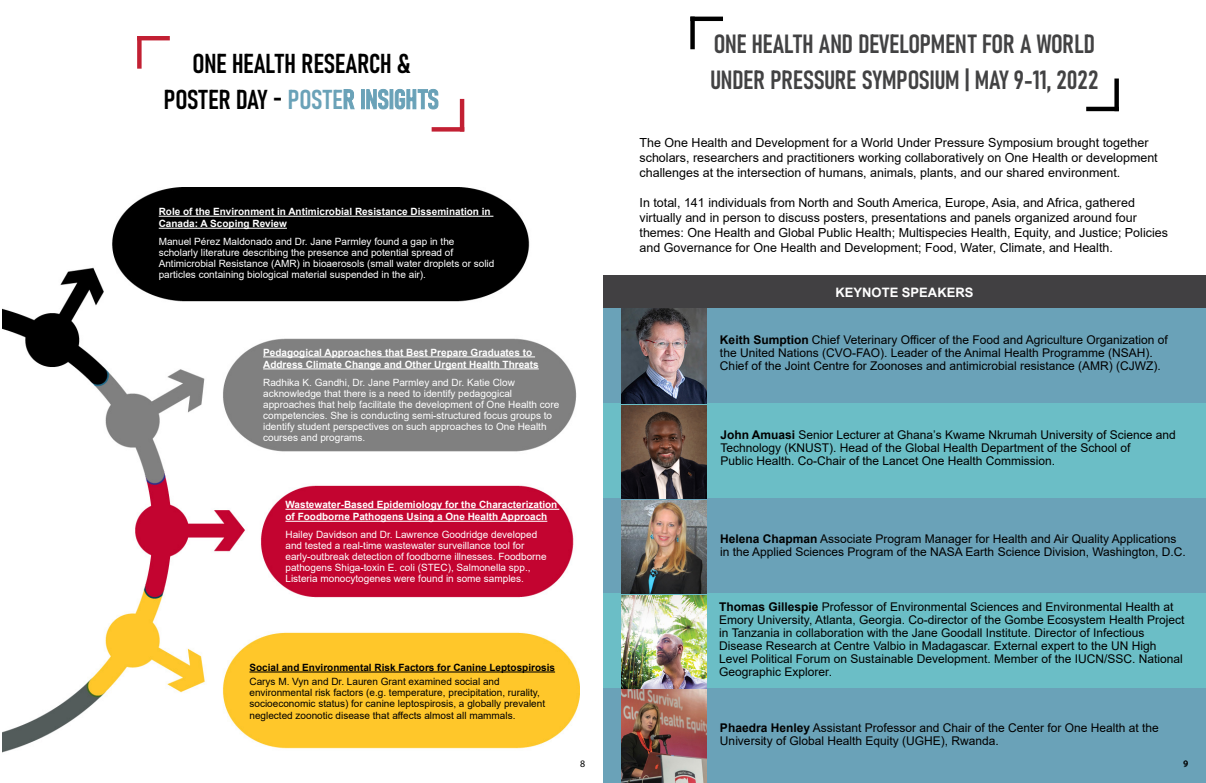
<style>
.page{position:relative;width:1206px;height:783px;background:#fff}
.page>*{position:absolute;margin:0;border:0;box-sizing:border-box;transform-origin:0 0}
.t1{font:27px/36px "Bahnschrift";color:#000;text-align:center}
.t2{font:26px/36px "Bahnschrift";color:#424243}
.t3{font:700 13px "Arial";color:#fff}
.t4{font:12.5px/15px "Arial";color:#000}
.t5{font:12px/13px "Arial";color:#000}
.t6{font:10px/11px "Arial";color:#fff}
.t7{font:700 10px/12px "Arial";color:#fff}
.t8{font:10px/11px "Arial";color:#000}
.t9{font:700 10px "Arial";color:#000}
.t10{font:9.9px "Myriad Pro";color:#000}
.s1{color:#6aa2b8}
.s2{font-weight:700}
.s3{font-size:8px}
</style>
<div class="page">
<div style="left:603px;top:688px;width:603px;height:95px;background:#6aa2b8"></div>
<div style="left:603px;top:498px;width:603px;height:95px;background:#6aa2b8"></div>
<div style="left:603px;top:275px;width:603px;height:42px;background:#414042"></div>
<div style="left:603px;top:308px;width:603px;height:95px;background:#6aa2b8"></div>
<div style="left:603px;top:403px;width:603px;height:95px;background:#6bbec6"></div>
<div style="left:603px;top:593px;width:603px;height:95px;background:#6bbec6"></div>
<img style="left:3px;top:187px;width:577px;height:566px">
<svg style="left:137px;top:40px;width:5px;height:29px"></svg>
<hr style="left:137px;top:36px;width:33px;height:4px;background:#c22033">
<hr style="left:460px;top:99px;width:4px;height:33px;background:#c22033">
<svg style="left:432px;top:127px;width:32px;height:5px"></svg>
<hr style="left:263px;top:368px;width:276px;height:1px;background:#fff">
<hr style="left:263px;top:356px;width:272px;height:1px;background:#fff">
<hr style="left:285px;top:521px;width:262px;height:1px;background:#fff">
<hr style="left:285px;top:509px;width:274px;height:1px;background:#fff">
<hr style="left:159px;top:228px;width:128px;height:1px;background:#fff">
<hr style="left:159px;top:216px;width:334px;height:1px;background:#fff">
<div style="left:690px;top:17px;width:5px;height:32px;border:3px solid #000"></div>
<div style="left:690px;top:17px;width:33px;height:4px;border:3px solid #000"></div>
<div style="left:1114px;top:79px;width:5px;height:32px;border:3px solid #000"></div>
<div style="left:1086px;top:107px;width:33px;height:4px;border:3px solid #000"></div>
<hr style="left:249px;top:671px;width:306px;height:2px;background:#000">
<img style="left:621px;top:308px;width:86px;height:95px">
<img style="left:621px;top:406px;width:86px;height:92px">
<img style="left:621px;top:501px;width:86px;height:92px">
<img style="left:621px;top:595px;width:86px;height:93px">
<img style="left:621px;top:690px;width:86px;height:93px">
<h1 class="t1" style="left:164px;top:43px;width:277px">ONE HEALTH RESEARCH &amp;<br>POSTER DAY - <span class="s1">POSTER INSIGHTS</span></h1>
<p class="t7" style="left:159px;top:206px;width:333px">Role of the Environment in Antimicrobial Resistance Dissemination in<br>Canada: A Scoping Review</p>
<p class="t6" style="left:159px;top:236px;width:297px">Manuel Pérez Maldonado and Dr. Jane Parmley found a gap in the</p>
<p class="t6" style="left:159px;top:247px;width:337px">scholarly literature describing the presence and potential spread of<br>Antimicrobial Resistance (AMR) in bioaerosols (small water droplets or solid particles containing biological material suspended in the air).</p>
<p class="t7" style="left:263px;top:346px;width:277px">Pedagogical Approaches that Best Prepare Graduates to<br>Address Climate Change and Other Urgent Health Threats</p>
<p class="t6" style="left:263px;top:377px;width:253px">Radhika K. Gandhi, Dr. Jane Parmley and Dr. Katie Clow</p>
<p class="t6" style="left:263px;top:388px;width:298px">acknowledge that there is a need to identify pedagogical approaches that help facilitate the development of One Health core</p>
<p class="t6" style="left:263px;top:410px;width:291px">competencies. She is conducting semi-structured focus groups to</p>
<p class="t6" style="left:263px;top:421px;width:285px">identify student perspectives on such approaches to One Health courses and programs.</p>
<p class="t7" style="left:285px;top:499px;width:273px">Wastewater-Based Epidemiology for the Characterization of Foodborne Pathogens Using a One Health Approach</p>
<p class="t6" style="left:285px;top:529px;width:263px">Hailey Davidson and Dr. Lawrence Goodridge developed and tested a real-time wastewater surveillance tool for early-outbreak detection of foodborne illnesses. Foodborne</p>
<p class="t6" style="left:285px;top:562px;width:247px">pathogens Shiga-toxin E. coli (STEC), Salmonella spp.,</p>
<p class="t6" style="left:285px;top:573px;width:240px">Listeria monocytogenes were found in some samples.</p>
<p class="t9" style="left:249px;top:660px;width:307px">Social and Environmental Risk Factors for Canine Leptospirosis</p>
<p class="t8" style="left:249px;top:676px;width:252px">Carys M. Vyn and Dr. Lauren Grant examined social and</p>
<p class="t8" style="left:249px;top:687px;width:297px">environmental risk factors (e.g. temperature, precipitation, rurality, socioeconomic status) for canine leptospirosis, a globally prevalent</p>
<p class="t8" style="left:249px;top:710px;width:267px">neglected zoonotic disease that affects almost all mammals.</p>
<p class="t10" style="left:580px;top:757px;width:7px">8</p>
<h1 class="t2" style="left:711px;top:24px;width:389px">ONE HEALTH AND DEVELOPMENT FOR A WORLD<br>UNDER PRESSURE SYMPOSIUM | MAY 9-11, 2022</h1>
<p class="t4" style="left:640px;top:135px;width:511px">The One Health and Development for a World Under Pressure Symposium brought together</p>
<p class="t4" style="left:640px;top:150px;width:520px">scholars, researchers and practitioners working collaboratively on One Health or development challenges at the intersection of humans, animals, plants, and our shared environment.</p>
<p class="t4" style="left:640px;top:195px;width:497px">In total, 141 individuals from North and South America, Europe, Asia, and Africa, gathered</p>
<p class="t4" style="left:640px;top:210px;width:499px">virtually and in person to discuss posters, presentations and panels organized around four</p>
<p class="t4" style="left:640px;top:225px;width:530px">themes: One Health and Global Public Health; Multispecies Health, Equity, and Justice; Policies and Governance for One Health and Development; Food, Water, Climate, and Health.</p>
<p class="t3" style="left:836px;top:283px;width:139px">KEYNOTE SPEAKERS</p>
<p class="t5" style="left:720px;top:333px;width:449px"><span class="s2">Keith Sumption</span> Chief Veterinary Officer of the Food and Agriculture Organization of the United Nations (CVO-FAO). Leader of the Animal Health Programme (NSAH).<br>Chief of the Joint Centre for Zoonoses and antimicrobial resistance (AMR) (CJWZ).</p>
<p class="t5" style="left:720px;top:428px;width:457px"><span class="s2">John Amuasi</span> Senior Lecturer at Ghana’s Kwame Nkrumah University of Science and<br>Technology (KNUST). Head of the Global Health Department of the School of<br>Public Health. Co-Chair of the Lancet One Health Commission.</p>
<p class="t5" style="left:720px;top:532px;width:467px"><span class="s2">Helena Chapman</span> Associate Program Manager for Health and Air Quality Applications in the Applied Sciences Program of the NASA Earth Science Division, Washington, D.C.</p>
<p class="t5" style="left:719px;top:600px;width:467px"><span class="s2">Thomas Gillespie</span> Professor of Environmental Sciences and Environmental Health at<br>Emory University, Atlanta, Georgia. Co-director of the Gombe Ecosystem Health Project</p>
<p class="t5" style="left:719px;top:626px;width:427px">in Tanzania in collaboration with the Jane Goodall Institute. Director of Infectious</p>
<p class="t5" style="left:719px;top:639px;width:465px">Disease Research at Centre Valbio in Madagascar. External expert to the UN High<br>Level Political Forum on Sustainable Development. Member of the IUCN/SSC. National<br>Geographic Explorer.</p>
<p class="t5" style="left:720px;top:721px;width:440px"><span class="s2">Phaedra Henley</span> Assistant Professor and Chair of the Center for One Health at the<br>University of Global Health Equity (UGHE), Rwanda.</p>
<p class="t10" style="left:1183px;top:757px;width:7px">9 <span class="s3">9</span></p>
</div>
